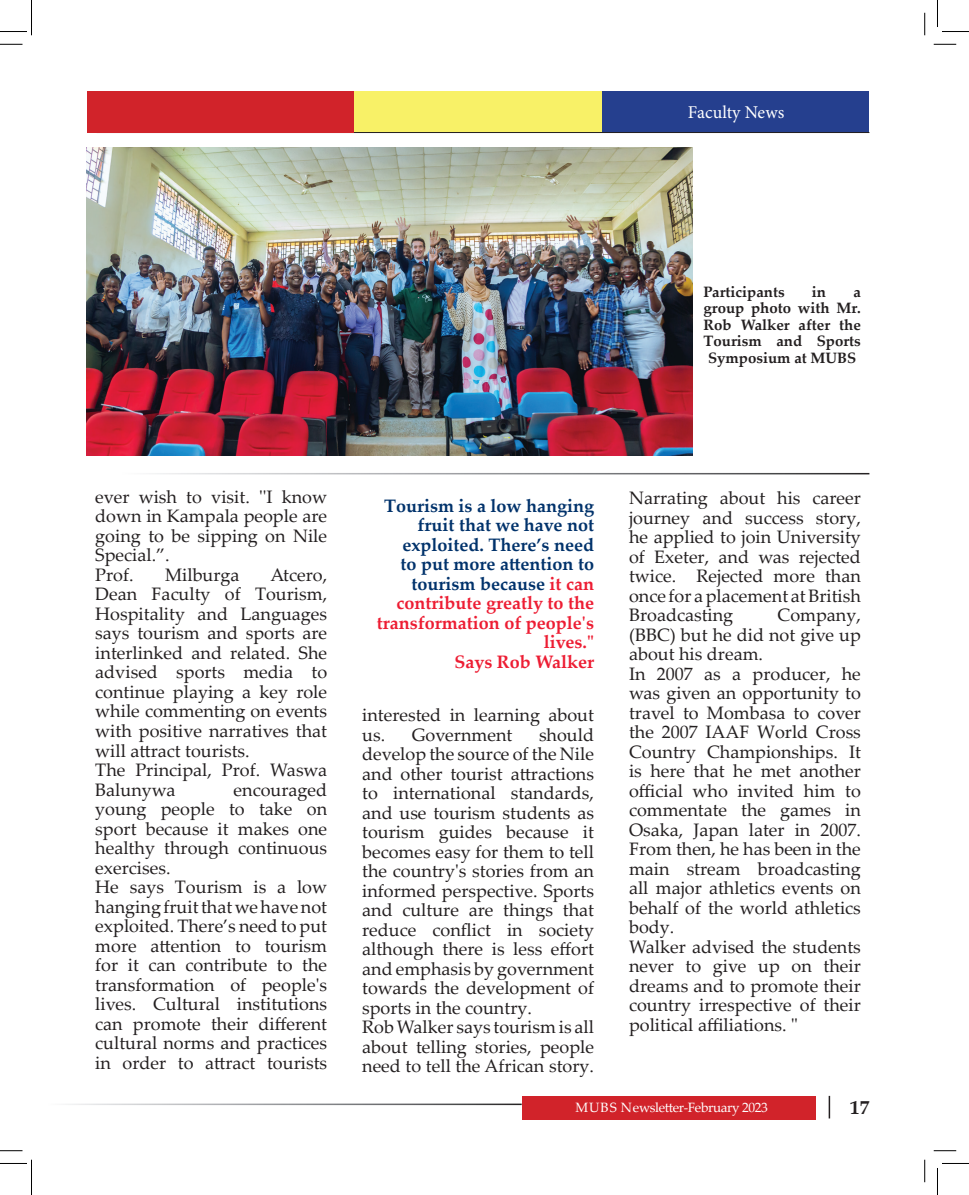
<style>
.page{position:relative;width:969px;height:1195px;background:#fff}
.page>*{position:absolute;margin:0;border:0;box-sizing:border-box;transform-origin:0 0}
.t1{font:700 19.5px "Palatino Linotype";color:#231f20}
.t2{font:18px/19.5px "Palatino Linotype";color:#231f20}
.t3{font:700 18px/19.5px "Palatino Linotype";color:#01326b;text-align:right}
.t4{font:18px "Minion Pro";color:#fff}
.t5{font:700 15px "Palatino Linotype";color:#231f20}
.t6{font:13.5px "Palatino Linotype";letter-spacing:-.03em;color:#fff}
.s1{color:#ed1d33}
</style>
<div class="page">
<hr style="left:828px;top:1095px;width:2px;height:23px;background:#231f20">
<div style="left:522px;top:1095px;width:293px;height:24px;background:#d1232a"></div>
<div style="left:354px;top:91px;width:248px;height:41px;background:#f8f167"></div>
<div style="left:602px;top:91px;width:267px;height:41px;background:#253f8e"></div>
<hr style="left:97px;top:132px;width:772px;height:1px;background:#231f20">
<div style="left:87px;top:91px;width:267px;height:41px;background:#d1232a"></div>
<img style="left:87px;top:147px;width:606px;height:308px">
<svg style="left:0;top:44px;width:22px;height:1px"></svg>
<svg style="left:933px;top:44px;width:23px;height:1px"></svg>
<svg style="left:0;top:1150px;width:22px;height:1px"></svg>
<svg style="left:933px;top:1150px;width:23px;height:1px"></svg>
<svg style="left:924px;top:13px;width:1px;height:22px"></svg>
<svg style="left:924px;top:1159px;width:1px;height:22px"></svg>
<svg style="left:0;top:0;width:32px;height:35px"></svg>
<svg style="left:0;top:1159px;width:32px;height:35px"></svg>
<svg style="left:937px;top:0;width:32px;height:32px"></svg>
<svg style="left:937px;top:1163px;width:32px;height:31px"></svg>
<p class="t4" style="left:688px;top:100px;width:98px">Faculty News</p>
<p class="t5" style="left:703px;top:281px;width:83px">Participants</p>
<p class="t5" style="left:812px;top:281px;width:16px">in</p>
<p class="t5" style="left:853px;top:281px;width:9px">a</p>
<p class="t5" style="left:703px;top:297px;width:159px">group photo with Mr.</p>
<p class="t5" style="left:703px;top:314px;width:159px">Rob Walker after the</p>
<p class="t5" style="left:703px;top:330px;width:159px">Tourism and Sports</p>
<p class="t5" style="left:708px;top:347px;width:150px">Symposium at MUBS</p>
<p class="t2" style="left:95px;top:486px;width:233px">ever wish to visit. ''I know down in Kampala people are going to be sipping on Nile<br>Special.”.<br>Prof.</p>
<p class="t2" style="left:95px;top:564px;width:233px;text-indent:175px">Atcero,<br>Dean Faculty of Tourism,<br>Hospitality and Languages says tourism and sports are interlinked and related. She advised sports media to continue playing a key role while commenting on events with positive narratives that will attract tourists.<br>The Principal, Prof. Waswa<br>Balunywa</p>
<p class="t2" style="left:165px;top:564px;width:76px">Milburga</p>
<p class="t2" style="left:95px;top:778px;width:233px;text-indent:138px">encouraged young people to take on sport because it makes one healthy through continuous exercises.<br>He says Tourism is a low hanging fruit that we have not exploited. There’s need to put more attention to tourism for it can contribute to the transformation of people's lives. Cultural institutions can promote their different cultural norms and practices in order to attract tourists</p>
<p class="t3" style="left:377px;top:495px;width:219px">Tourism is a low hanging fruit that we have not exploited. There’s need<br>to put more attention to tourism because <span class="s1">it can contribute greatly to the transformation of people's lives."<br>Says Rob Walker</span></p>
<p class="t2" style="left:362px;top:704px;width:233px">interested in learning about us. Government</p>
<p class="t2" style="left:362px;top:723px;width:233px;text-indent:177px">should develop the source of the Nile and other tourist attractions to international standards, and use tourism students as tourism guides because it becomes easy for them to tell the country's stories from an informed perspective. Sports and culture are things that reduce conflict in society although there is less effort and emphasis by government towards the development of sports in the country.<br>Rob Walker says tourism is all about telling stories, people need to tell the African story.</p>
<p class="t2" style="left:629px;top:487px;width:233px;text-align:justify">Narrating about his career journey and success story, he applied to join University of Exeter, and was rejected twice. Rejected more than once for a placement at British Broadcasting</p>
<p class="t2" style="left:629px;top:604px;width:233px;text-indent:148px">Company, (BBC) but he did not give up about his dream.<br>In 2007 as a producer, he was given an opportunity to travel to Mombasa to cover the 2007 IAAF World Cross<br>Country Championships. It is here that he met another official who invited him to commentate the games in<br>Osaka, Japan later in 2007.<br>From then, he has been in the main stream broadcasting all major athletics events on behalf of the world athletics body.<br>Walker advised the students never to give up on their dreams and to promote their country irrespective of their political affiliations. "</p>
<p class="t6" style="left:575px;top:1097px;width:194px">MUBS Newsletter-February 2023</p>
<p class="t1" style="left:850px;top:1093px;width:21px">17</p>
</div>
